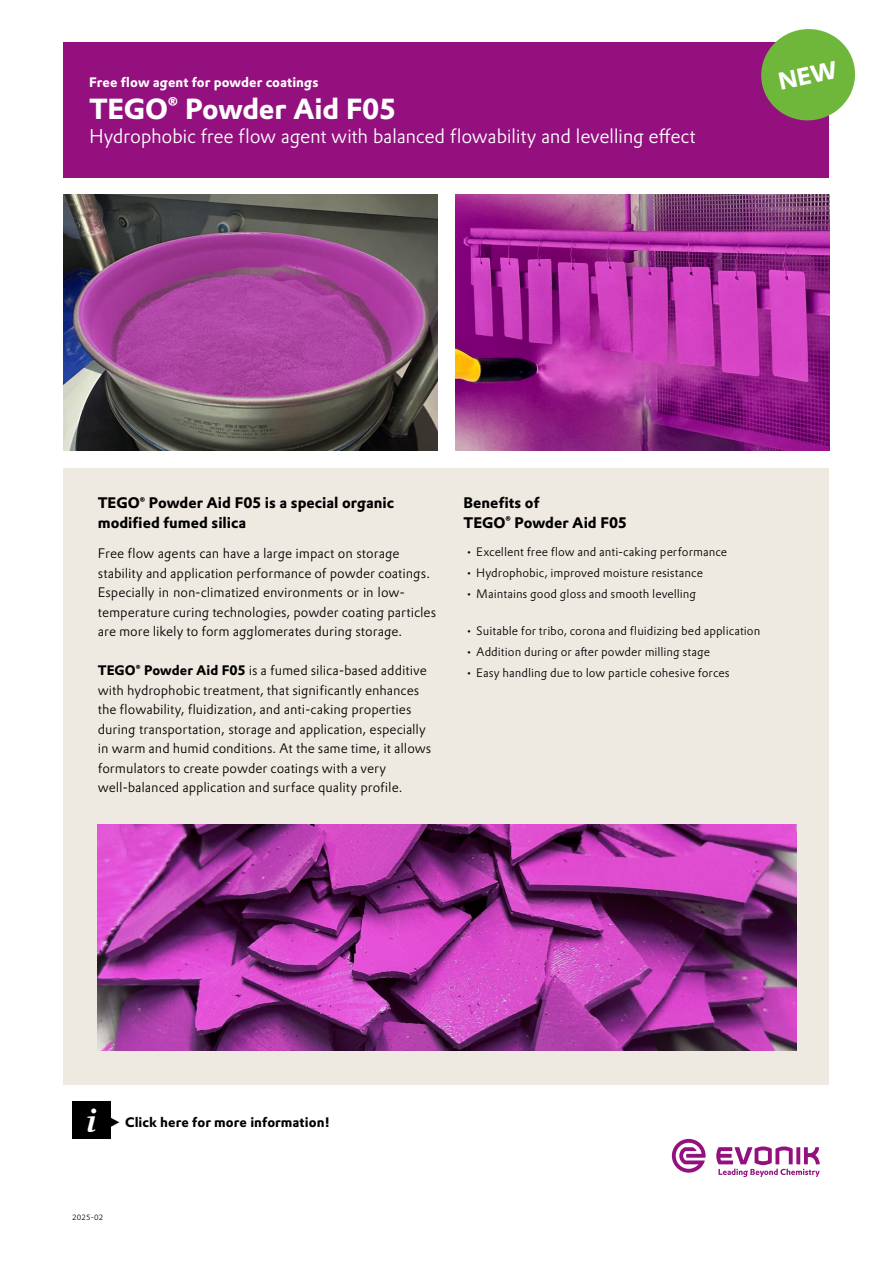
<style>
.page{position:relative;width:893px;height:1263px;background:#fff}
.page>*{position:absolute;margin:0;border:0;box-sizing:border-box;transform-origin:0 0}
.t1{font:700 28.5px "Evonik Prokyon";letter-spacing:-.015em;color:#fff}
.t2{font:300 19.5px "Evonik Prokyon";letter-spacing:-.015em;color:#fff}
.t3{font:700 15px/19.5px "Evonik Prokyon";color:#000}
.t4{font:300 13.5px/19.5px "Evonik Prokyon";color:#000}
.t5{font:700 13.5px "Evonik Prokyon";letter-spacing:.005em;color:#fff}
.t6{font:700 13.5px "Evonik Prokyon";letter-spacing:.005em;color:#000}
.t7{font:300 12px "Evonik Prokyon";letter-spacing:.005em;color:#000}
.t8{font:300 7.5px "Evonik Prokyon";letter-spacing:.01em;color:#000}
.s1{font-weight:700}
.s2{font-family:"Evonik Antares";font-weight:500;font-style:italic;font-size:33px;color:#fff}
.s3{font-size:21.45px}
</style>
<div class="page">
<svg style="left:716px;top:1146px;width:104px;height:31px"></svg>
<svg style="left:672px;top:1139px;width:34px;height:34px"></svg>
<div style="left:64px;top:468px;width:765px;height:616px;background:#eeeae1"></div>
<div style="left:64px;top:43px;width:765px;height:135px;background:#94107f"></div>
<img style="left:98px;top:825px;width:699px;height:225px">
<img style="left:455px;top:195px;width:374px;height:256px">
<img style="left:64px;top:195px;width:374px;height:256px">
<div style="left:72px;top:1101px;width:39px;height:38px;background:#000"></div>
<svg style="left:757px;top:29px;width:98px;height:92px"></svg>
<p class="t5" style="left:89px;top:71px;width:231px">Free flow agent for powder coatings</p>
<h1 class="t1" style="left:89px;top:85px;width:308px">TEGO<sup>®</sup> Powder Aid F05</h1>
<h2 class="t2" style="left:89px;top:121px;width:608px">Hydrophobic free flow agent with balanced flowability and levelling effect</h2>
<p class="t3" style="left:98px;top:492px;width:298px">TEGO<sup>®</sup> Powder Aid F05 is a special organic modified fumed silica</p>
<p class="t4" style="left:98px;top:543px;width:340px">Free flow agents can have a large impact on storage stability and application performance of powder coatings.<br>Especially in non-climatized environments or in low&shy;temperature curing technologies, powder coating particles are more likely to form agglomerates during storage.</p>
<p class="t4" style="left:98px;top:660px;width:335px"><span class="s1">TEGO</span><sup>®</sup> <span class="s1">Powder Aid F05</span> is a fumed silica-based additive with hydrophobic treatment, that significantly enhances the flowability, fluidization, and anti-caking properties during transportation, storage and application, especially in warm and humid conditions. At the same time, it allows formulators to create powder coatings with a very well-balanced application and surface quality profile.</p>
<p class="t3" style="left:463px;top:492px;width:165px">Benefits of<br>TEGO<sup>®</sup> Powder Aid F05</p>
<p class="t7" style="left:466px;top:543px;width:263px">• Excellent free flow and anti-caking performance</p>
<p class="t7" style="left:466px;top:563px;width:239px">• Hydrophobic, improved moisture resistance</p>
<p class="t7" style="left:466px;top:584px;width:232px">• Maintains good gloss and smooth levelling</p>
<p class="t7" style="left:466px;top:621px;width:296px">• Suitable for tribo, corona and fluidizing bed application</p>
<p class="t7" style="left:466px;top:642px;width:246px">• Addition during or after powder milling stage</p>
<p class="t7" style="left:466px;top:663px;width:265px">• Easy handling due to low particle cohesive forces</p>
<p class="t6" style="left:87px;top:1111px;width:245px"><span class="s2">i</span> <span class="s3">▸</span> Click here for more information!</p>
<p class="t8" style="left:72px;top:1212px;width:32px">2025-02</p>
</div>
